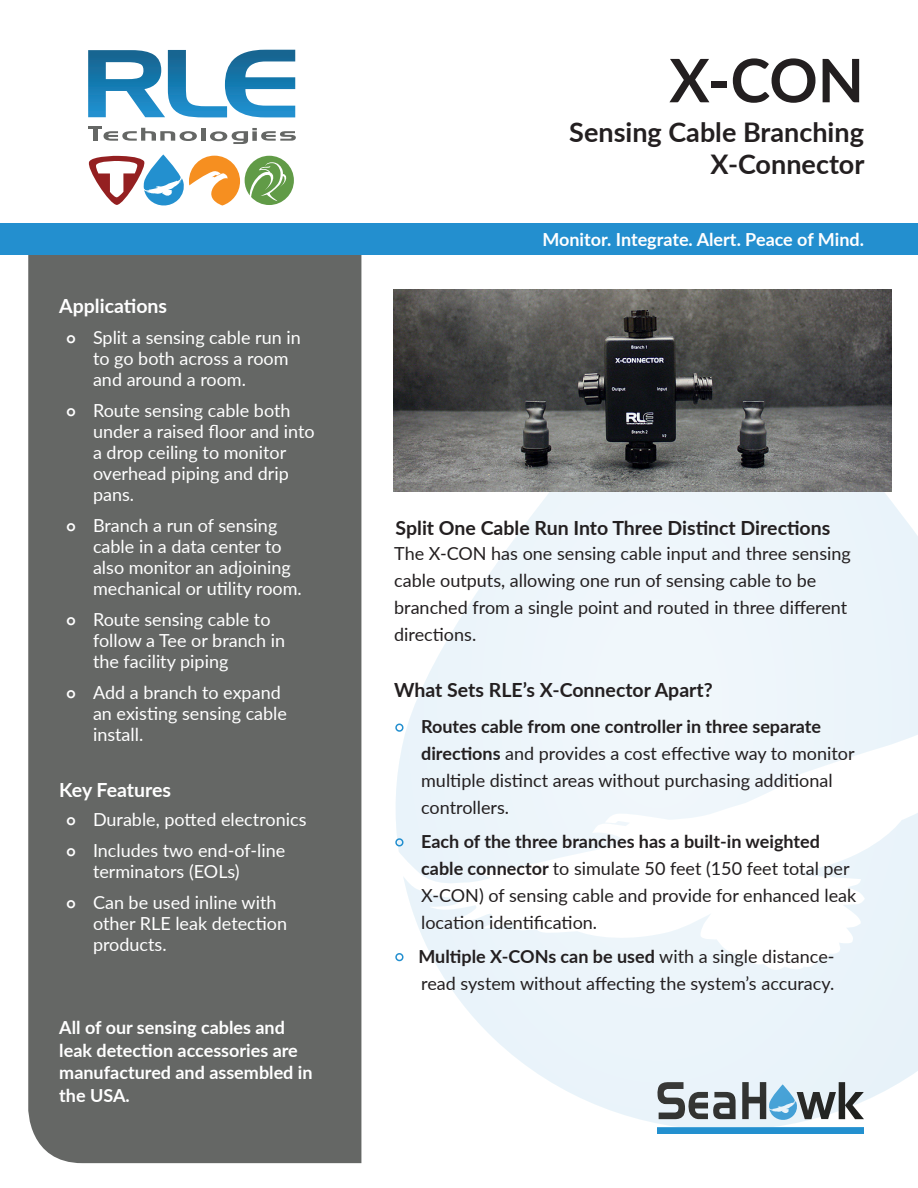
<style>
.page{position:relative;width:918px;height:1188px;background:#fff}
.page>*{position:absolute;margin:0;border:0;box-sizing:border-box;transform-origin:0 0}
.t1{font:700 60px "Lato";color:#231f20}
.t2{font:700 27px/32.4px "Lato";color:#231f20;text-align:right}
.Body_Header{font:700 19.5px "Lato";color:#231f20}
.t3{font:700 19.5px "Lato";color:#fff}
.Body_Text{font:18px/27px "Lato";color:#231f20}
.t4{font:18px/21px "Lato";color:#fff}
.t5{font:700 18px/22.5px "Lato";color:#fff}
.s1{font-weight:800;font-size:15px}
.s2{font-weight:700}
</style>
<div class="page">
<div style="left:28px;top:255px;width:333px;height:908px;background:#656765"></div>
<div style="left:0;top:224px;width:918px;height:31px;background:#238fcf"></div>
<div style="left:201px;top:128px;width:5px;height:13px;background:#656765"></div>
<svg style="left:210px;top:128px;width:86px;height:16px"></svg>
<svg style="left:88px;top:50px;width:207px;height:67px"></svg>
<svg style="left:88px;top:127px;width:109px;height:14px"></svg>
<svg style="left:88px;top:154px;width:206px;height:52px"></svg>
<div style="left:657px;top:1127px;width:207px;height:7px;background:#2390cf"></div>
<svg style="left:396px;top:289px;width:522px;height:839px;fill:#eef5fb"></svg>
<img style="left:394px;top:289px;width:497px;height:203px">
<svg style="left:395px;top:722px;width:10px;height:11px"></svg>
<svg style="left:395px;top:837px;width:10px;height:11px"></svg>
<svg style="left:395px;top:952px;width:10px;height:10px"></svg>
<p class="t3" style="left:59px;top:291px;width:109px">Applications</p>
<p class="t4" style="left:93px;top:326px;width:209px;text-indent:-27px"><span class="s1">○</span> Split a sensing cable run in to go both across a room and around a room.</p>
<p class="t4" style="left:93px;top:399px;width:223px;text-indent:-27px"><span class="s1">○</span> Route sensing cable both under a raised floor and into a drop ceiling to monitor overhead piping and drip pans.</p>
<p class="t4" style="left:93px;top:514px;width:210px;text-indent:-27px"><span class="s1">○</span> Branch a run of sensing cable in a data center to also monitor an adjoining mechanical or utility room.</p>
<p class="t4" style="left:93px;top:608px;width:194px;text-indent:-27px"><span class="s1">○</span> Route sensing cable to follow a Tee or branch in the facility piping</p>
<p class="t4" style="left:93px;top:681px;width:195px;text-indent:-27px"><span class="s1">○</span> Add a branch to expand an existing sensing cable install.</p>
<p class="t3" style="left:59px;top:775px;width:113px">Key Features</p>
<p class="t4" style="left:66px;top:808px;width:242px"><span class="s1">○</span> Durable, potted electronics</p>
<p class="t4" style="left:93px;top:839px;width:194px;text-indent:-27px"><span class="s1">○</span> Includes two end-of-line terminators (EOLs)</p>
<p class="t4" style="left:93px;top:891px;width:196px;text-indent:-27px"><span class="s1">○</span> Can be used inline with other RLE leak detection products.</p>
<p class="t5" style="left:59px;top:1015px;width:255px">All of our sensing cables and leak detection accessories are manufactured and assembled in the USA.</p>
<h1 class="t1" style="left:669px;top:36px;width:196px">X-CON</h1>
<h2 class="t2" style="left:569px;top:115px;width:297px">Sensing Cable Branching<br>X-Connector</h2>
<p class="t5" style="left:542px;top:228px;width:323px">Monitor. Integrate. Alert. Peace of Mind.</p>
<p class="Body_Header" style="left:396px;top:514px;width:436px">Split One Cable Run Into Three Distinct Directions</p>
<p class="Body_Text" style="left:394px;top:539px;width:458px">The X-CON has one sensing cable input and three sensing cable outputs, allowing one run of sensing cable to be branched from a single point and routed in three different directions.</p>
<p class="Body_Header" style="left:394px;top:675px;width:320px">What Sets RLE’s X-Connector Apart?</p>
<p class="Body_Text" style="left:421px;top:712px;width:435px"><span class="s2">Routes cable from one controller in three separate directions</span> and provides a cost effective way to monitor multiple distinct areas without purchasing additional controllers.</p>
<p class="Body_Text" style="left:421px;top:827px;width:437px"><span class="s2">Each of the three branches has a built-in weighted cable connector</span> to simulate 50 feet (150 feet total per X-CON) of sensing cable and provide for enhanced leak location identification.</p>
<p class="Body_Text" style="left:418px;top:942px;width:418px"><span class="s2">Multiple X-CONs can be used</span> with a single distance&shy;read system without affecting the system’s accuracy.</p>
</div>
